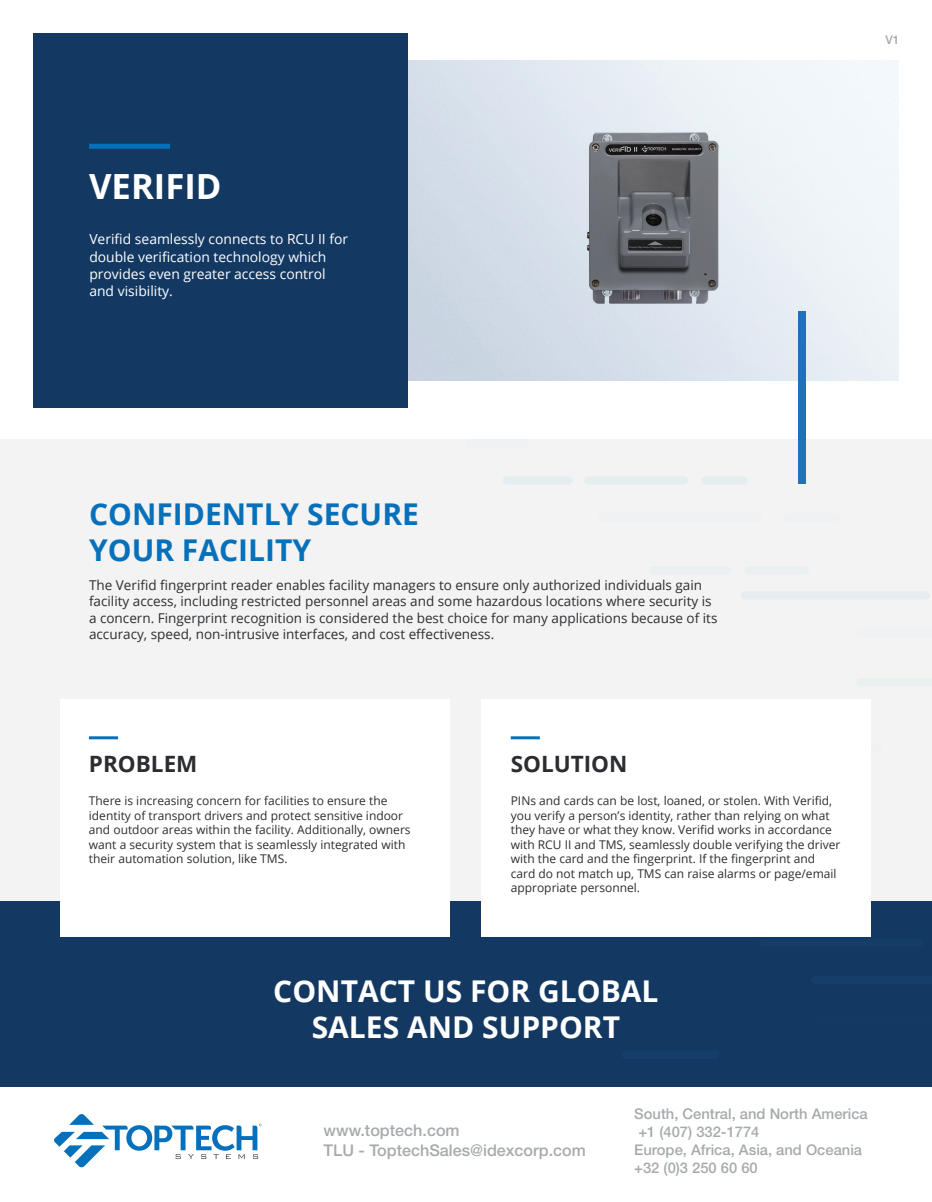
<style>
.page{position:relative;width:932px;height:1202px;background:#fff}
.page>*{position:absolute;margin:0;border:0;box-sizing:border-box;transform-origin:0 0}
.t1{font:700 34.65px "Open Sans";color:#fff}
.t2{font:700 30px/36px "Open Sans";color:#fff;text-align:center}
.t3{font:700 30px/36px "Open Sans";color:#0770ba}
.t4{font:700 22.5px "Open Sans";color:#2b2d31}
.t5{font:500 16.2px/20px "Helvetica Neue LT Std";color:#a7aaac}
.t6{font:500 14.7px/18.3px "Helvetica Neue LT Std";color:#a7aaac}
.t7{font:13.8px/17.4px "Open Sans";color:#fff}
.t8{font:13.5px/16.2px "Open Sans";color:#2c2e31}
.t9{font:12px/14.4px "Open Sans";color:#2c2e31}
.t10{font:500 12px "Helvetica Neue LT Std";color:#a7aaac}
</style>
<div class="page">
<svg style="left:54px;top:1114px;width:207px;height:53px"></svg>
<div style="left:0;top:439px;width:932px;height:475px;background:#f3f3f3"></div>
<img style="left:408px;top:61px;width:490px;height:319px">
<div style="left:33px;top:33px;width:375px;height:374px;background:#133963"></div>
<div style="left:0;top:900px;width:932px;height:186px;background:#133963"></div>
<div style="left:798px;top:311px;width:8px;height:173px;background:#2370b9"></div>
<div style="left:60px;top:700px;width:389px;height:237px;background:#fff"></div>
<div style="left:502px;top:476px;width:70px;height:8px;background:#e6edf1;border-radius:4px"></div>
<div style="left:584px;top:476px;width:104px;height:8px;background:#e6edf1;border-radius:4px"></div>
<div style="left:701px;top:476px;width:46px;height:8px;background:#e6edf1;border-radius:4px"></div>
<div style="left:740px;top:591px;width:189px;height:8px;background:#e6edf1;border-radius:4px"></div>
<div style="left:621px;top:1050px;width:98px;height:8px;background:#153f6a;border-radius:4px"></div>
<div style="left:649px;top:566px;width:82px;height:8px;background:#eaeff1;border-radius:4px"></div>
<div style="left:744px;top:566px;width:65px;height:8px;background:#eaeff1;border-radius:4px"></div>
<div style="left:758px;top:939px;width:164px;height:8px;background:#143d67;border-radius:4px"></div>
<div style="left:466px;top:439px;width:63px;height:8px;background:#eff1f2;border-radius:4px"></div>
<div style="left:597px;top:513px;width:165px;height:8px;background:#eff1f2;border-radius:4px"></div>
<div style="left:783px;top:513px;width:57px;height:8px;background:#eff1f2;border-radius:4px"></div>
<div style="left:669px;top:744px;width:213px;height:9px;background:#eff1f2;border-radius:4px"></div>
<div style="left:481px;top:700px;width:390px;height:237px;background:#fff"></div>
<hr style="left:89px;top:736px;width:29px;height:3px;background:#0770ba">
<hr style="left:510px;top:736px;width:30px;height:3px;background:#0770ba">
<div style="left:89px;top:144px;width:81px;height:5px;background:#0770ba"></div>
<h1 class="t1" style="left:89px;top:162px;width:134px">VERIFID</h1>
<p class="t7" style="left:89px;top:230px;width:260px">Verifid seamlessly connects to RCU II for double verification technology which provides even greater access control and visibility.</p>
<p class="t10" style="left:885px;top:32px;width:16px">V1</p>
<h2 class="t3" style="left:89px;top:495px;width:331px">CONFIDENTLY SECURE<br>YOUR FACILITY</h2>
<p class="t8" style="left:89px;top:577px;width:630px">The Verifid fingerprint reader enables facility managers to ensure only authorized individuals gain facility access, including restricted personnel areas and some hazardous locations where security is a concern. Fingerprint recognition is considered the best choice for many applications because of its accuracy, speed, non-intrusive interfaces, and cost effectiveness.</p>
<h3 class="t4" style="left:89px;top:748px;width:110px">PROBLEM</h3>
<h3 class="t4" style="left:510px;top:748px;width:118px">SOLUTION</h3>
<p class="t9" style="left:89px;top:793px;width:323px">There is increasing concern for facilities to ensure the identity of transport drivers and protect sensitive indoor and outdoor areas within the facility. Additionally, owners want a security system that is seamlessly integrated with their automation solution, like TMS.</p>
<p class="t9" style="left:510px;top:793px;width:331px">PINs and cards can be lost, loaned, or stolen. With Verifid, you verify a person’s identity, rather than relying on what they have or what they know. Verifid works in accordance with RCU II and TMS, seamlessly double verifying the driver with the card and the fingerprint. If the fingerprint and card do not match up, TMS can raise alarms or page/email appropriate personnel.</p>
<h2 class="t2" style="left:273px;top:972px;width:387px">CONTACT US FOR GLOBAL<br>SALES AND SUPPORT</h2>
<h3 class="t5" style="left:323px;top:1120px;width:264px">www.toptech.com<br>TLU - ToptechSales@idexcorp.com</h3>
<p class="t6" style="left:634px;top:1104px;width:235px">South, Central, and North America +1 (407) 332-1774<br>Europe, Africa, Asia, and Oceania +32 (0)3 250 60 60</p>
</div>
